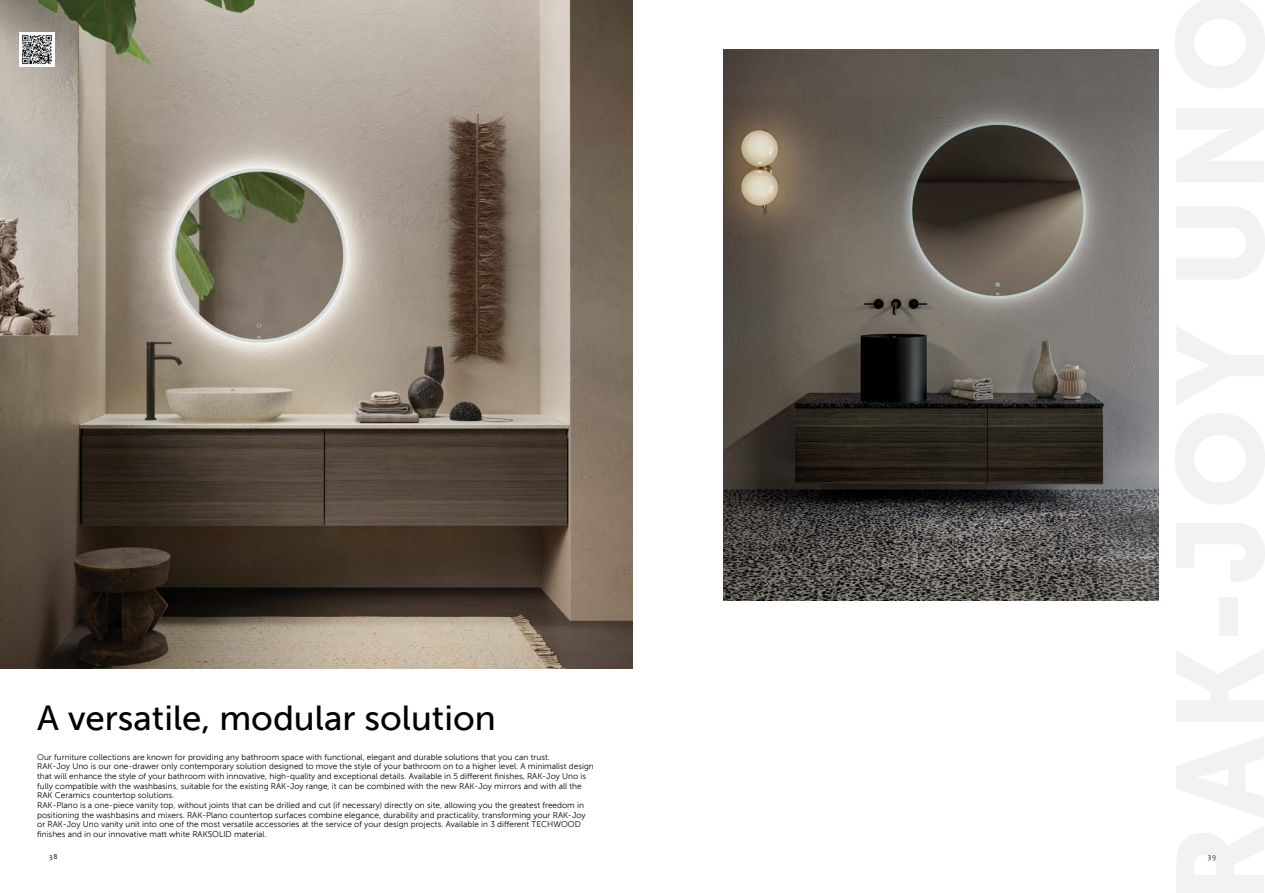
<style>
.page{position:relative;width:1265px;height:893px;background:#fff}
.page>*{position:absolute;margin:0;border:0;box-sizing:border-box;transform-origin:0 0}
.t1{font:34.82px "Museo Sans 500";color:#000}
.t2{font:8.31px/9.6px "Museo Sans 300";color:#000}
.t3{font:7.44px "Candara";color:#000}
</style>
<div class="page">
<img style="left:0;top:0;width:632px;height:669px">
<img style="left:20px;top:32px;width:35px;height:35px">
<img style="left:723px;top:50px;width:435px;height:551px">
<h1 class="t1" style="left:37px;top:699px;width:460px">A versatile, modular solution</h1>
<p class="t2" style="left:37px;top:752px;width:558px">Our furniture collections are known for providing any bathroom space with functional, elegant and durable solutions that you can trust.<br>RAK-Joy Uno is our one-drawer only contemporary solution designed to move the style of your bathroom on to a higher level. A minimalist design that will enhance the style of your bathroom with innovative, high-quality and exceptional details. Available in 5 different finishes, RAK-Joy Uno is fully compatible with the washbasins, suitable for the existing RAK-Joy range, it can be combined with the new RAK-Joy mirrors and with all the RAK Ceramics countertop solutions.<br>RAK-Plano is a one-piece vanity top, without joints that can be drilled and cut (if necessary) directly on site, allowing you the greatest freedom in positioning the washbasins and mixers. RAK-Plano countertop surfaces combine elegance, durability and practicality, transforming your RAK-Joy or RAK-Joy Uno vanity unit into one of the most versatile accessories at the service of your design projects. Available in 3 different TECHWOOD finishes and in our innovative matt white RAKSOLID material.</p>
<p class="t3" style="left:49px;top:852px;width:10px">38</p>
<p class="t3" style="left:1208px;top:852px;width:10px">39</p>
</div>
